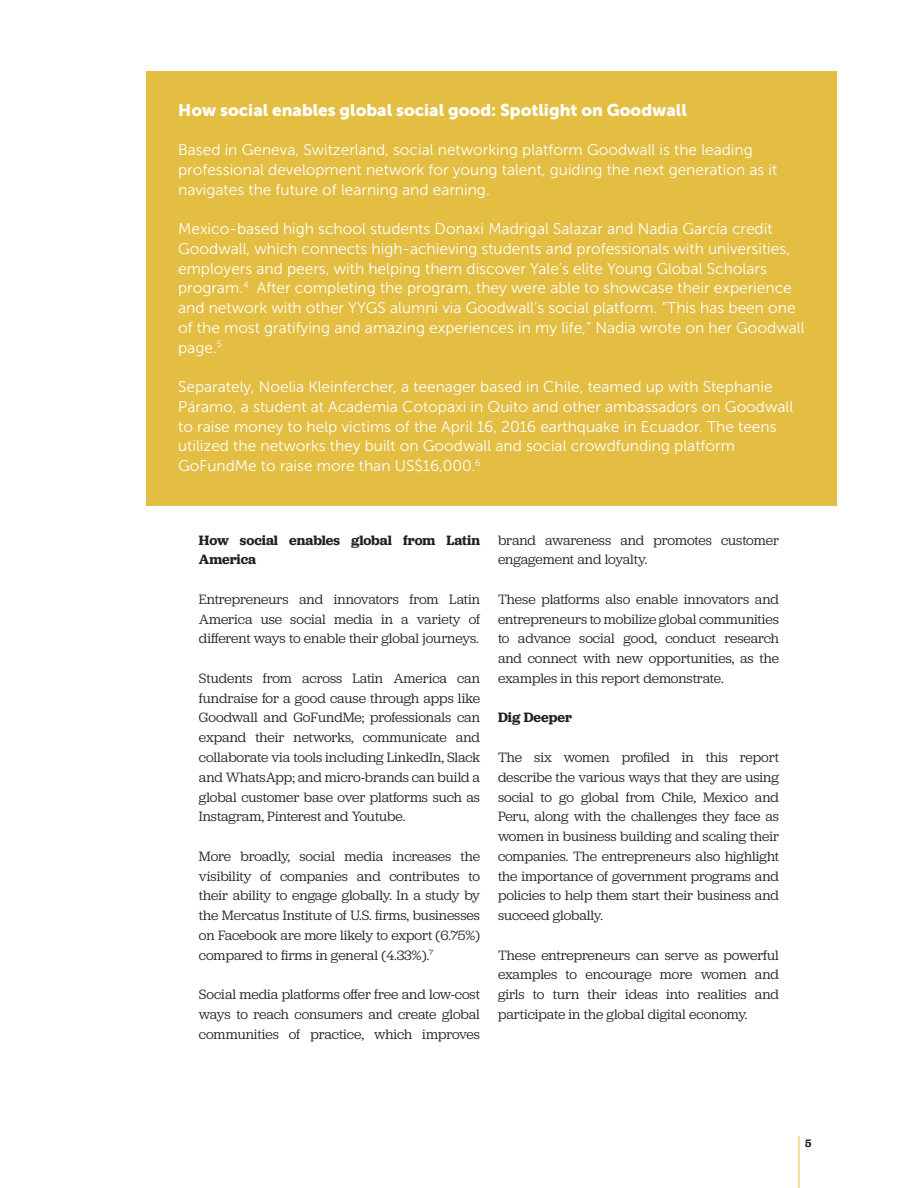
<style>
.page{position:relative;width:918px;height:1188px;background:#fff}
.page>*{position:absolute;margin:0;border:0;box-sizing:border-box;transform-origin:0 0}
.t1{font:16.95px "Museo Sans 900";color:#fff}
.t2{font:15.45px/19.8px "Museo Sans 300";color:#fff}
.t3{font:14.1px/19.8px "Jubilat";color:#231f20;text-align:justify}
.t4{font:600 14.1px/19.8px "Jubilat";color:#231f20}
.t5{font:600 11.25px "Jubilat";color:#231f20}
</style>
<div class="page">
<hr style="left:799px;top:1136px;width:1px;height:52px;background:#e3be43">
<div style="left:146px;top:71px;width:691px;height:435px;background:#e3be43"></div>
<p class="t1" style="left:178px;top:103px;width:510px">How social enables global social good: Spotlight on Goodwall</p>
<p class="t2" style="left:178px;top:141px;width:601px">Based in Geneva, Switzerland, social networking platform Goodwall is the leading professional development network for young talent, guiding the next generation as it navigates the future of learning and earning.</p>
<p class="t2" style="left:178px;top:220px;width:628px">Mexico-based high school students Donaxi Madrigal Salazar and Nadia García credit Goodwall, which connects high-achieving students and professionals with universities, employers and peers, with helping them discover Yale’s elite Young Global Scholars program.<sup>4</sup> After completing the program, they were able to showcase their experience and network with other YYGS alumni via Goodwall’s social platform. “This has been one of the most gratifying and amazing experiences in my life,” Nadia wrote on her Goodwall page.<sup>5</sup></p>
<p class="t2" style="left:178px;top:378px;width:617px">Separately, Noelia Kleinfercher, a teenager based in Chile, teamed up with Stephanie Páramo, a student at Academia Cotopaxi in Quito and other ambassadors on Goodwall to raise money to help victims of the April 16, 2016 earthquake in Ecuador. The teens utilized the networks they built on Goodwall and social crowdfunding platform GoFundMe to raise more than US$16,000.<sup>6</sup></p>
<p class="t4" style="left:199px;top:531px;width:283px">How social enables global from Latin<br>America</p>
<p class="t3" style="left:199px;top:591px;width:283px">Entrepreneurs and innovators from Latin America use social media in a variety of different ways to enable their global journeys.</p>
<p class="t3" style="left:199px;top:670px;width:283px">Students from across Latin America can fundraise for a good cause through apps like Goodwall and GoFundMe; professionals can expand their networks, communicate and collaborate via tools including LinkedIn, Slack and WhatsApp; and micro-brands can build a global customer base over platforms such as Instagram, Pinterest and Youtube.</p>
<p class="t3" style="left:199px;top:848px;width:283px">More broadly, social media increases the visibility of companies and contributes to their ability to engage globally. In a study by the Mercatus Institute of U.S. firms, businesses on Facebook are more likely to export (6.75%) compared to firms in general (4.33%).<sup>7</sup></p>
<p class="t3" style="left:199px;top:986px;width:283px">Social media platforms offer free and low-cost ways to reach consumers and create global communities of practice, which improves</p>
<p class="t3" style="left:498px;top:532px;width:283px">brand awareness and promotes customer engagement and loyalty.</p>
<p class="t3" style="left:498px;top:591px;width:283px">These platforms also enable innovators and entrepreneurs to mobilize global communities to advance social good, conduct research and connect with new opportunities, as the examples in this report demonstrate.</p>
<p class="t4" style="left:498px;top:709px;width:75px">Dig Deeper</p>
<p class="t3" style="left:498px;top:749px;width:283px">The six women profiled in this report describe the various ways that they are using social to go global from Chile, Mexico and Peru, along with the challenges they face as women in business building and scaling their companies. The entrepreneurs also highlight the importance of government programs and policies to help them start their business and succeed globally.</p>
<p class="t3" style="left:498px;top:946px;width:283px">These entrepreneurs can serve as powerful examples to encourage more women and girls to turn their ideas into realities and participate in the global digital economy.</p>
<p class="t5" style="left:805px;top:1140px;width:8px">5</p>
</div>
